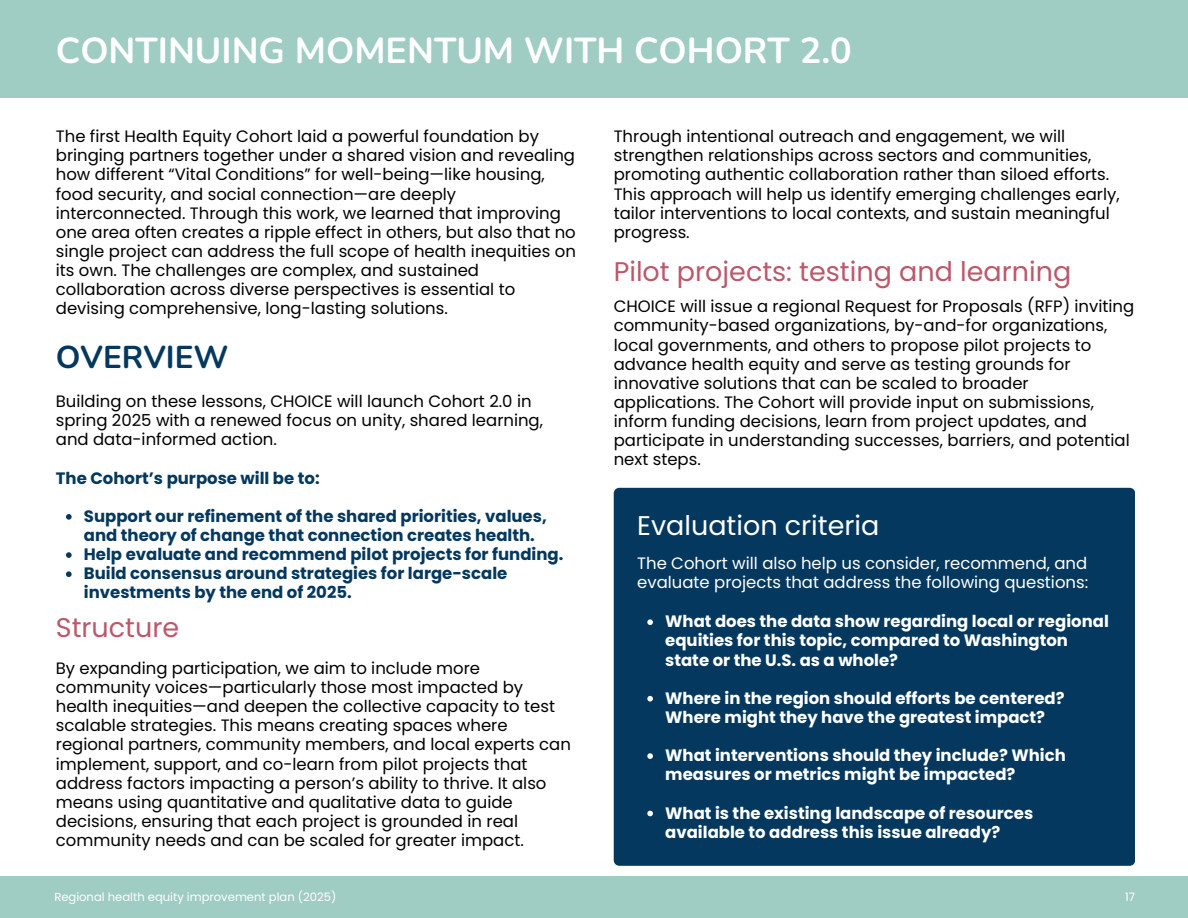
<style>
.page{position:relative;width:1188px;height:918px;background:#fff}
.page>*{position:absolute;margin:0;border:0;box-sizing:border-box;transform-origin:0 0}
.t1{font:700 36px "Nunito";color:#fff}
.t2{font:700 31.5px "Nunito";color:#04385e}
.t3{font:27px "Poppins";color:#bb586c}
.t4{font:27px "Poppins";color:#fff}
.t5{font:16.5px/19.2px "Poppins";color:#000}
.t6{font:700 16.5px/19.2px "Poppins";color:#fff}
.t7{font:700 16.5px/19.2px "Poppins";color:#04385e}
.t8{font:16.5px/19.2px "Poppins";color:#fff}
.t9{font:11.55px "Poppins";color:#fff}
</style>
<div class="page">
<div style="left:0;top:0;width:1188px;height:97px;background:#9fccc3"></div>
<div style="left:0;top:876px;width:1188px;height:42px;background:#9fccc3"></div>
<svg style="left:66px;top:514px;width:6px;height:6px"></svg>
<svg style="left:66px;top:552px;width:6px;height:6px"></svg>
<svg style="left:66px;top:571px;width:6px;height:6px"></svg>
<div style="left:614px;top:488px;width:521px;height:378px;background:#04385e"></div>
<svg style="left:647px;top:619px;width:6px;height:6px"></svg>
<svg style="left:647px;top:696px;width:6px;height:6px"></svg>
<svg style="left:647px;top:753px;width:6px;height:6px"></svg>
<svg style="left:647px;top:811px;width:6px;height:5px"></svg>
<h1 class="t1" style="left:56px;top:26px;width:798px">CONTINUING MOMENTUM WITH COHORT 2.0</h1>
<h5 class="t5" style="left:56px;top:127px;width:522px">The first Health Equity Cohort laid a powerful foundation by bringing partners together under a shared vision and revealing how different “Vital Conditions” for well-being—like housing, food security, and social connection—are deeply interconnected. Through this work, we learned that improving one area often creates a ripple effect in others, but also that no single project can address the full scope of health inequities on its own. The challenges are complex, and sustained collaboration across diverse perspectives is essential to devising comprehensive, long-lasting solutions.</h5>
<h3 class="t2" style="left:56px;top:336px;width:174px">OVERVIEW</h3>
<h3 class="t5" style="left:56px;top:392px;width:489px">Building on these lessons, CHOICE will launch Cohort 2.0 in spring 2025 with a renewed focus on unity, shared learning, and data-informed action.</h3>
<h5 class="t7" style="left:56px;top:468px;width:265px">The Cohort’s purpose will be to:</h5>
<h5 class="t7" style="left:84px;top:507px;width:464px">Support our refinement of the shared priorities, values, and theory of change that connection creates health.</h5>
<h3 class="t7" style="left:84px;top:545px;width:481px">Help evaluate and recommend pilot projects for funding.</h3>
<h5 class="t7" style="left:84px;top:564px;width:425px">Build consensus around strategies for large-scale investments by the end of 2025.</h5>
<p class="t3" style="left:56px;top:609px;width:125px">Structure</p>
<h4 class="t5" style="left:56px;top:659px;width:517px">By expanding participation, we aim to include more community voices—particularly those most impacted by health inequities—and deepen the collective capacity to test scalable strategies. This means creating spaces where regional partners, community members, and local experts can implement, support, and co-learn from pilot projects that address factors impacting a person’s ability to thrive. It also means using quantitative and qualitative data to guide decisions, ensuring that each project is grounded in real community needs and can be scaled for greater impact.</h4>
<h5 class="t5" style="left:614px;top:127px;width:507px">Through intentional outreach and engagement, we will strengthen relationships across sectors and communities, promoting authentic collaboration rather than siloed efforts.<br>This approach will help us identify emerging challenges early, tailor interventions to local contexts, and sustain meaningful progress.</h5>
<p class="t3" style="left:614px;top:253px;width:459px">Pilot projects: testing and learning</p>
<p class="t5" style="left:614px;top:297px;width:522px">CHOICE will issue a regional Request for Proposals (RFP) inviting community-based organizations, by-and-for organizations, local governments, and others to propose pilot projects to advance health equity and serve as testing grounds for innovative solutions that can be scaled to broader applications. The Cohort will provide input on submissions, inform funding decisions, learn from project updates, and participate in understanding successes, barriers, and potential next steps.</p>
<p class="t4" style="left:637px;top:506px;width:244px">Evaluation criteria</p>
<p class="t8" style="left:637px;top:554px;width:453px">The Cohort will also help us consider, recommend, and evaluate projects that address the following questions:</p>
<p class="t6" style="left:665px;top:612px;width:445px">What does the data show regarding local or regional equities for this topic, compared to Washington state or the U.S. as a whole?</p>
<p class="t6" style="left:665px;top:688px;width:401px">Where in the region should efforts be centered?<br>Where might they have the greatest impact?</p>
<p class="t6" style="left:665px;top:746px;width:402px">What interventions should they include? Which measures or metrics might be impacted?</p>
<p class="t6" style="left:665px;top:803px;width:370px">What is the existing landscape of resources available to address this issue already?</p>
<h5 class="t9" style="left:54px;top:889px;width:283px">Regional health equity improvement plan (2025)</h5>
<h2 class="t9" style="left:1125px;top:889px;width:12px">17</h2>
</div>
